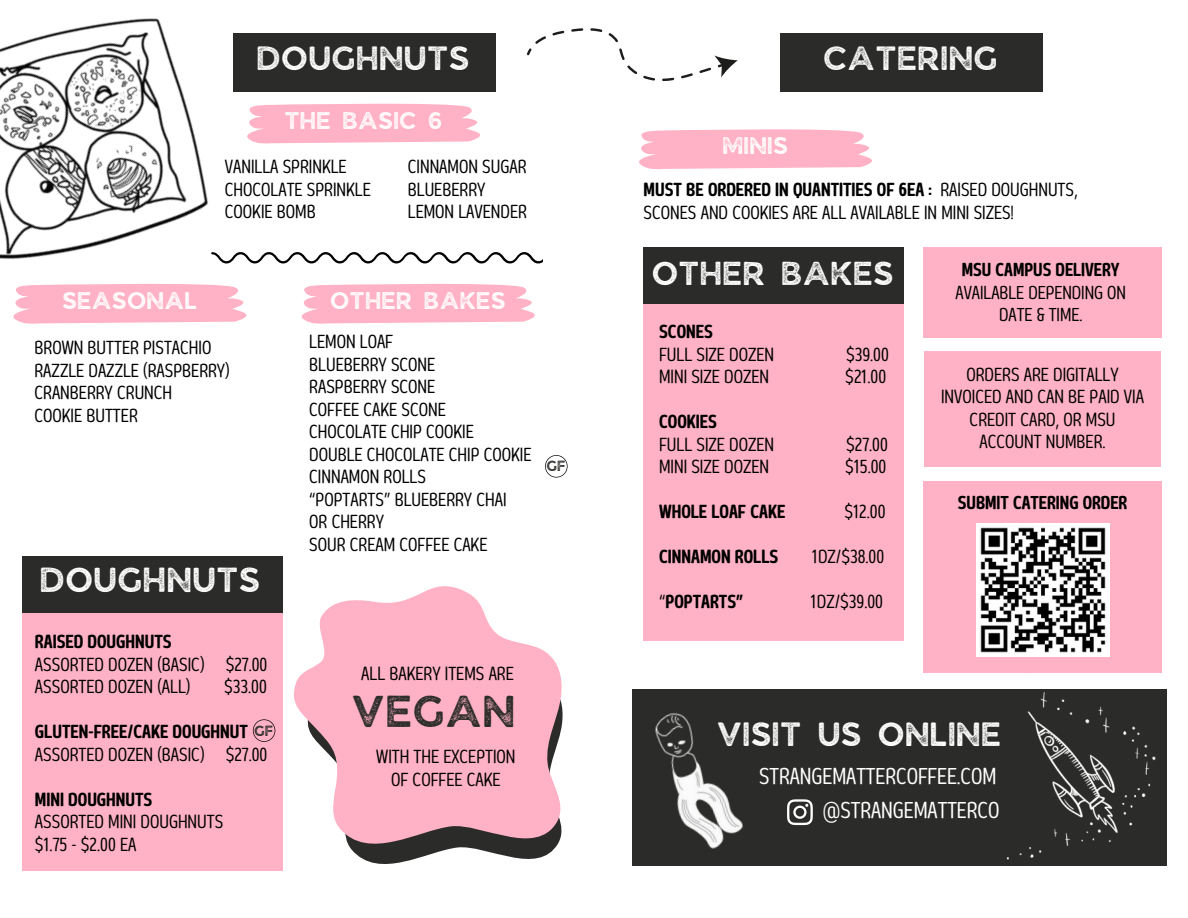
<style>
.page{position:relative;width:1188px;height:918px;background:#fff}
.page>*{position:absolute;margin:0;border:0;box-sizing:border-box;transform-origin:0 0}
.t1{font:42.3px "JA Jaya Giri Sans Rough";color:#2b2b29}
.t2{font:32.85px "JA Jaya Giri Sans Rough";color:#fff}
.t3{font:31.8px "JA Jaya Giri Sans Rough";color:#fff}
.t4{font:31.35px "JA Jaya Giri Sans Rough";color:#fff}
.t5{font:25.5px "Dumondi Re Co";color:#fff}
.t6{font:22.8px "JA Jaya Giri Sans Rough";color:#fff}
.t7{font:21px/22.5px "Dumondi Re Co";color:#000}
.t8{font:21px "Dumondi Bo Co";color:#000}
.t9{font:20.7px "Dumondi Bo Co";color:#000}
.t10{font:20.7px "Dumondi Re Co";color:#000}
.t11{font:13.95px "JA Jaya Giri Sans Rough";color:#2b2b29}
.s1{font-family:"Dumondi Bo Co"}
.s2{font-family:"Dumondi Re Co"}
</style>
<div class="page">
<img style="left:0;top:18px;width:286px;height:246px">
<svg style="left:240px;top:101px;width:240px;height:44px"></svg>
<div style="left:233px;top:33px;width:262px;height:59px;background:#2b2b29"></div>
<svg style="left:527px;top:28px;width:211px;height:53px"></svg>
<svg style="left:211px;top:252px;width:332px;height:11px"></svg>
<svg style="left:13px;top:283px;width:234px;height:41px;background:#fbc"></svg>
<div style="left:22px;top:563px;width:261px;height:307px;background:#ffb2c5"></div>
<div style="left:22px;top:556px;width:261px;height:57px;background:#2b2b29"></div>
<svg style="left:301px;top:283px;width:234px;height:41px;background:#fbc"></svg>
<svg style="left:545px;top:455px;width:23px;height:23px"></svg>
<svg style="left:278px;top:586px;width:285px;height:285px;fill:#ffb2c5"></svg>
<div style="left:781px;top:33px;width:262px;height:59px;background:#2b2b29"></div>
<svg style="left:639px;top:129px;width:233px;height:41px;background:#fbc"></svg>
<div style="left:924px;top:351px;width:237px;height:115px;background:#ffb2c5"></div>
<div style="left:632px;top:689px;width:535px;height:176px;background:#2b2b29"></div>
<svg style="left:787px;top:799px;width:26px;height:26px"></svg>
<img style="left:632px;top:712px;width:127px;height:154px">
<img style="left:993px;top:692px;width:169px;height:174px">
<div style="left:923px;top:247px;width:239px;height:91px;background:#ffb2c5"></div>
<div style="left:644px;top:254px;width:260px;height:386px;background:#ffb2c5"></div>
<div style="left:644px;top:247px;width:260px;height:56px;background:#2b2b29"></div>
<div style="left:923px;top:482px;width:239px;height:191px;background:#ffb2c5"></div>
<img style="left:976px;top:524px;width:133px;height:132px">
<svg style="left:253px;top:719px;width:22px;height:23px"></svg>
<p class="t3" style="left:258px;top:45px;width:215px">DOUGHNUTS</p>
<p class="t6" style="left:285px;top:111px;width:159px">THE BASIC 6</p>
<p class="t7" style="left:225px;top:155px;width:123px">VANILLA SPRINKLE</p>
<p class="t7" style="left:225px;top:177px;width:147px">CHOCOLATE SPRINKLE</p>
<p class="t7" style="left:225px;top:200px;width:92px">COOKIE BOMB</p>
<p class="t7" style="left:408px;top:155px;width:120px">CINNAMON SUGAR</p>
<p class="t7" style="left:408px;top:177px;width:79px">BLUEBERRY</p>
<h4 class="t7" style="left:408px;top:200px;width:121px">LEMON LAVENDER</h4>
<p class="t6" style="left:63px;top:291px;width:137px">SEASONAL</p>
<p class="t7" style="left:35px;top:336px;width:178px">BROWN BUTTER PISTACHIO</p>
<h2 class="t7" style="left:35px;top:358px;width:197px">RAZZLE DAZZLE (RASPBERRY)</h2>
<p class="t7" style="left:35px;top:381px;width:139px">CRANBERRY CRUNCH</p>
<h4 class="t7" style="left:35px;top:403px;width:105px">COOKIE BUTTER</h4>
<p class="t2" style="left:41px;top:566px;width:222px">DOUGHNUTS</p>
<p class="t8" style="left:35px;top:629px;width:138px">RAISED DOUGHNUTS</p>
<p class="t7" style="left:35px;top:652px;width:234px">ASSORTED DOZEN (BASIC) $27.00</p>
<p class="t7" style="left:35px;top:675px;width:157px">ASSORTED DOZEN (ALL)</p>
<p class="t7" style="left:224px;top:675px;width:44px">$33.00</p>
<p class="t8" style="left:35px;top:719px;width:214px">GLUTEN-FREE/CAKE DOUGHNUT</p>
<p class="t7" style="left:35px;top:742px;width:234px">ASSORTED DOZEN (BASIC) $27.00</p>
<p class="t8" style="left:35px;top:786px;width:119px">MINI DOUGHNUTS</p>
<p class="t7" style="left:35px;top:810px;width:190px">ASSORTED MINI DOUGHNUTS</p>
<p class="t7" style="left:35px;top:832px;width:103px">$1.75 - $2.00 EA</p>
<p class="t11" style="left:255px;top:725px;width:21px">GF</p>
<p class="t6" style="left:331px;top:291px;width:177px">OTHER BAKES</p>
<p class="t7" style="left:309px;top:330px;width:85px">LEMON LOAF</p>
<h2 class="t7" style="left:309px;top:352px;width:128px">BLUEBERRY SCONE</h2>
<h2 class="t7" style="left:309px;top:375px;width:128px">RASPBERRY SCONE</h2>
<p class="t7" style="left:309px;top:397px;width:138px">COFFEE CAKE SCONE</p>
<h4 class="t7" style="left:309px;top:420px;width:166px">CHOCOLATE CHIP COOKIE</h4>
<p class="t7" style="left:309px;top:442px;width:224px">DOUBLE CHOCOLATE CHIP COOKIE</p>
<h4 class="t7" style="left:309px;top:465px;width:118px">CINNAMON ROLLS</h4>
<p class="t7" style="left:309px;top:487px;width:199px">“POPTARTS” BLUEBERRY CHAI</p>
<p class="t7" style="left:309px;top:510px;width:76px">OR CHERRY</p>
<p class="t7" style="left:309px;top:532px;width:180px">SOUR CREAM COFFEE CAKE</p>
<p class="t11" style="left:547px;top:460px;width:21px">GF</p>
<p class="t7" style="left:361px;top:661px;width:154px">ALL BAKERY ITEMS ARE</p>
<p class="t1" style="left:353px;top:693px;width:166px">VEGAN</p>
<p class="t7" style="left:376px;top:745px;width:141px">WITH THE EXCEPTION</p>
<p class="t7" style="left:391px;top:767px;width:111px">OF COFFEE CAKE</p>
<p class="t6" style="left:723px;top:137px;width:67px">MINIS</p>
<p class="t3" style="left:824px;top:45px;width:176px">CATERING</p>
<p class="t7" style="left:644px;top:178px;width:436px"><span class="s1">MUST BE ORDERED IN QUANTITIES OF 6EA :</span> RAISED DOUGHNUTS,<br>SCONES AND COOKIES ARE ALL AVAILABLE IN MINI SIZES!</p>
<p class="t4" style="left:653px;top:260px;width:244px">OTHER BAKES</p>
<h4 class="t8" style="left:659px;top:318px;width:55px">SCONES</h4>
<p class="t7" style="left:659px;top:342px;width:117px">FULL SIZE DOZEN</p>
<p class="t7" style="left:846px;top:342px;width:44px">$39.00</p>
<h2 class="t7" style="left:659px;top:365px;width:112px">MINI SIZE DOZEN</h2>
<h2 class="t7" style="left:845px;top:365px;width:42px">$21.00</h2>
<p class="t8" style="left:659px;top:408px;width:59px">COOKIES</p>
<p class="t7" style="left:659px;top:432px;width:117px">FULL SIZE DOZEN</p>
<p class="t7" style="left:846px;top:432px;width:43px">$27.00</p>
<h1 class="t7" style="left:659px;top:455px;width:112px">MINI SIZE DOZEN</h1>
<h1 class="t7" style="left:845px;top:455px;width:43px">$15.00</h1>
<p class="t8" style="left:659px;top:498px;width:128px">WHOLE LOAF CAKE</p>
<p class="t7" style="left:845px;top:500px;width:42px">$12.00</p>
<p class="t8" style="left:659px;top:543px;width:121px">CINNAMON ROLLS</p>
<p class="t7" style="left:812px;top:545px;width:74px">1DZ/$38.00</p>
<p class="t8" style="left:659px;top:588px;width:86px"><span class="s2">“</span>POPTARTS”</p>
<p class="t7" style="left:811px;top:590px;width:74px">1DZ/$39.00</p>
<p class="t9" style="left:962px;top:257px;width:159px">MSU CAMPUS DELIVERY</p>
<p class="t10" style="left:956px;top:279px;width:172px">AVAILABLE DEPENDING ON</p>
<p class="t10" style="left:999px;top:302px;width:85px">DATE &amp; TIME.</p>
<p class="t7" style="left:941px;top:362px;width:204px;text-align:center">ORDERS ARE DIGITALLY<br>INVOICED AND CAN BE PAID VIA<br>CREDIT CARD, OR MSU<br>ACCOUNT NUMBER.</p>
<p class="t9" style="left:958px;top:490px;width:171px">SUBMIT CATERING ORDER</p>
<p class="t3" style="left:718px;top:721px;width:286px">VISIT US ONLINE</p>
<p class="t5" style="left:759px;top:761px;width:239px">STRANGEMATTERCOFFEE.COM</p>
<p class="t5" style="left:823px;top:794px;width:178px">@STRANGEMATTERCO</p>
</div>
